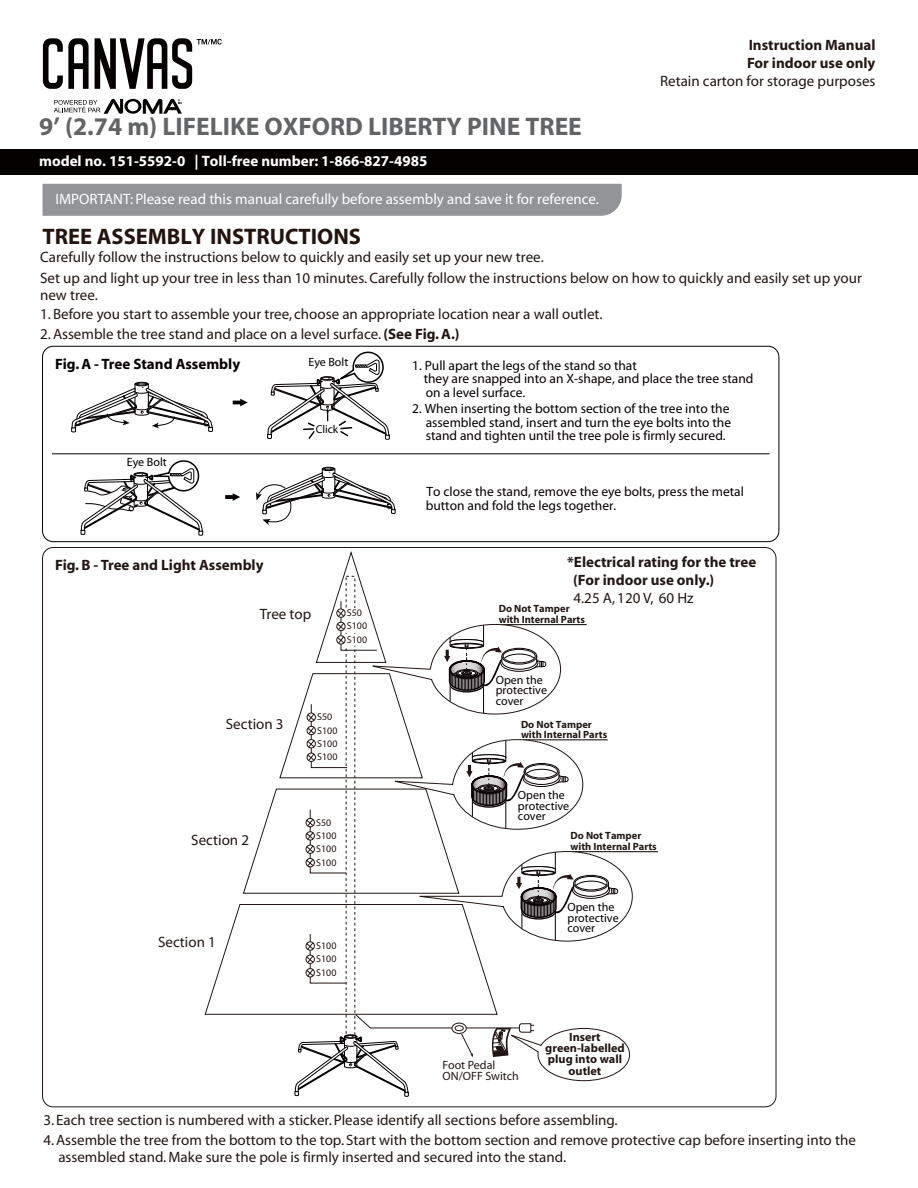
<style>
.page{position:relative;width:918px;height:1188px;background:#fff}
.page>*{position:absolute;margin:0;border:0;box-sizing:border-box;transform-origin:0 0}
.t1{font:700 25.5px "Myriad";color:#636466}
.t2{font:700 22.5px "Myriad";color:#241410}
.t3{font:15px/17.2px "Myriad";color:#221714}
.t4{font:15px "Myriad";color:#fff}
.t5{font:15px "Myriad";color:#201613}
.t6{font:700 15px "Myriad";color:#fff}
.t7{font:700 15px/18px "Myriad";color:#221815}
.t8{font:700 15px/18px "Myriad";color:#231815}
.t9{font:15px "Myriad";color:#211714}
.t10{font:700 15px "Myriad";color:#221714}
.t11{font:700 15px "Myriad";color:#040000}
.t12{font:15px "Myriad";color:#221815}
.t13{font:13.5px/13.5px "Myriad";color:#070001}
.t14{font:12px/10.5px "Myriad";color:#060001}
.t15{font:700 12px/11.2px "Myriad";color:#211613;text-align:center}
.t16{font:12px/10.5px "Myriad";color:#221714}
.t17{font:12px "Myriad";color:#040000}
.t18{font:11.4px "Myriad";color:#040000}
.t19{font:700 10.5px/10.5px "Myriad";color:#221815}
.t20{font:10.05px "Myriad";color:#211613}
.s1{font-weight:700}
</style>
<div class="page">
<svg style="left:204px;top:552px;width:294px;height:463px"></svg>
<hr style="left:573px;top:851px;width:85px;height:1px;background:#060001">
<div style="left:135px;top:382px;width:14px;height:4px;border:1px solid #040000;border-radius:50%"></div>
<svg style="left:71px;top:383px;width:142px;height:49px"></svg>
<svg style="left:233px;top:399px;width:15px;height:7px"></svg>
<svg style="left:267px;top:351px;width:123px;height:89px"></svg>
<svg style="left:225px;top:493px;width:15px;height:8px"></svg>
<div style="left:42px;top:346px;width:737px;height:196px;border:1px solid #070001;border-radius:11px"></div>
<div style="left:322px;top:467px;width:13px;height:4px;border:1px solid #040000;border-radius:50%"></div>
<svg style="left:256px;top:468px;width:140px;height:57px"></svg>
<svg style="left:80px;top:460px;width:124px;height:75px"></svg>
<hr style="left:52px;top:454px;width:718px;height:1px;background:#070001">
<svg style="left:295px;top:1014px;width:335px;height:83px"></svg>
<svg style="left:306px;top:601px;width:327px;height:382px"></svg>
<div style="left:0;top:149px;width:918px;height:26px;background:#040000"></div>
<div style="left:43px;top:184px;width:579px;height:32px;background:#939498"></div>
<svg style="left:43px;top:38px;width:46px;height:51px"></svg>
<svg style="left:95px;top:38px;width:127px;height:51px"></svg>
<svg style="left:54px;top:98px;width:128px;height:16px"></svg>
<h1 class="t1" style="left:39px;top:114px;width:544px">9’ (2.74 m) LIFELIKE OXFORD LIBERTY PINE TREE</h1>
<p class="t6" style="left:39px;top:153px;width:390px">model no. 151-5592-0 | Toll-free number: 1-866-827-4985</p>
<p class="t4" style="left:56px;top:192px;width:545px">IMPORTANT: Please read this manual carefully before assembly and save it for reference.</p>
<h2 class="t2" style="left:43px;top:225px;width:320px">TREE ASSEMBLY INSTRUCTIONS</h2>
<p class="t5" style="left:40px;top:250px;width:505px">Carefully follow the instructions below to quickly and easily set up your new tree.</p>
<p class="t8" style="left:747px;top:37px;width:130px">Instruction Manual<br>For indoor use only</p>
<p class="t9" style="left:660px;top:74px;width:217px">Retain carton for storage purposes</p>
<p class="t3" style="left:40px;top:270px;width:823px">Set up and light up your tree in less than 10 minutes. Carefully follow the instructions below on how to quickly and easily set up your new tree.</p>
<p class="t3" style="left:40px;top:306px;width:564px">1. Before you start to assemble your tree, choose an appropriate location near a wall outlet.</p>
<p class="t3" style="left:40px;top:326px;width:421px">2. Assemble the tree stand and place on a level surface. <span class="s1">(See Fig. A.)</span></p>
<p class="t11" style="left:55px;top:356px;width:186px">Fig. A - Tree Stand Assembly</p>
<p class="t17" style="left:309px;top:356px;width:41px">Eye Bolt</p>
<p class="t17" style="left:127px;top:456px;width:41px">Eye Bolt</p>
<p class="t18" style="left:316px;top:423px;width:24px">Click</p>
<p class="t10" style="left:55px;top:557px;width:210px">Fig. B - Tree and Light Assembly</p>
<p class="t3" style="left:260px;top:606px;width:53px">Tree top</p>
<p class="t20" style="left:347px;top:608px;width:17px">S50</p>
<p class="t20" style="left:347px;top:635px;width:22px">S100</p>
<p class="t20" style="left:347px;top:621px;width:22px">S100</p>
<p class="t3" style="left:226px;top:716px;width:59px">Section 3</p>
<p class="t3" style="left:191px;top:832px;width:59px">Section 2</p>
<p class="t20" style="left:317px;top:712px;width:17px">S50</p>
<p class="t20" style="left:317px;top:725px;width:22px">S100</p>
<p class="t20" style="left:317px;top:738px;width:22px">S100</p>
<p class="t20" style="left:317px;top:752px;width:22px">S100</p>
<p class="t20" style="left:316px;top:817px;width:17px">S50</p>
<p class="t20" style="left:316px;top:831px;width:22px">S100</p>
<p class="t20" style="left:316px;top:844px;width:22px">S100</p>
<p class="t20" style="left:316px;top:857px;width:22px">S100</p>
<p class="t3" style="left:158px;top:934px;width:59px">Section 1</p>
<p class="t20" style="left:316px;top:941px;width:22px">S100</p>
<p class="t20" style="left:316px;top:967px;width:22px">S100</p>
<p class="t20" style="left:316px;top:954px;width:22px">S100</p>
<p class="t13" style="left:424px;top:359px;width:331px;text-indent:-11px">1. Pull apart the legs of the stand so that<br>they are snapped into an X-shape, and place the tree stand on a level surface.</p>
<p class="t13" style="left:426px;top:402px;width:307px;text-indent:-14px">2. When inserting the bottom section of the tree into the assembled stand, insert and turn the eye bolts into the stand and tighten until the tree pole is firmly secured.</p>
<p class="t13" style="left:426px;top:485px;width:320px">To close the stand, remove the eye bolts, press the metal button and fold the legs together.</p>
<p class="t7" style="left:573px;top:554px;width:185px;text-indent:-6px">*Electrical rating for the tree (For indoor use only.)</p>
<p class="t12" style="left:574px;top:591px;width:122px">4.25 A, 120 V, 60 Hz</p>
<p class="t19" style="left:499px;top:604px;width:88px">Do Not Tamper with Internal Parts</p>
<p class="t14" style="left:496px;top:675px;width:53px">Open the protective cover</p>
<p class="t19" style="left:521px;top:719px;width:88px">Do Not Tamper with Internal Parts</p>
<p class="t14" style="left:518px;top:790px;width:53px">Open the protective cover</p>
<p class="t19" style="left:571px;top:831px;width:88px">Do Not Tamper with Internal Parts</p>
<p class="t14" style="left:568px;top:902px;width:53px">Open the protective cover</p>
<p class="t16" style="left:443px;top:1060px;width:78px">Foot Pedal<br>ON/OFF Switch</p>
<p class="t15" style="left:545px;top:1032px;width:81px">Insert green-labelled plug into wall outlet</p>
<p class="t3" style="left:43px;top:1112px;width:576px">3. Each tree section is numbered with a sticker. Please identify all sections before assembling.</p>
<p class="t3" style="left:58px;top:1132px;width:799px;text-indent:-15px">4. Assemble the tree from the bottom to the top. Start with the bottom section and remove protective cap before inserting into the assembled stand. Make sure the pole is firmly inserted and secured into the stand.</p>
</div>
